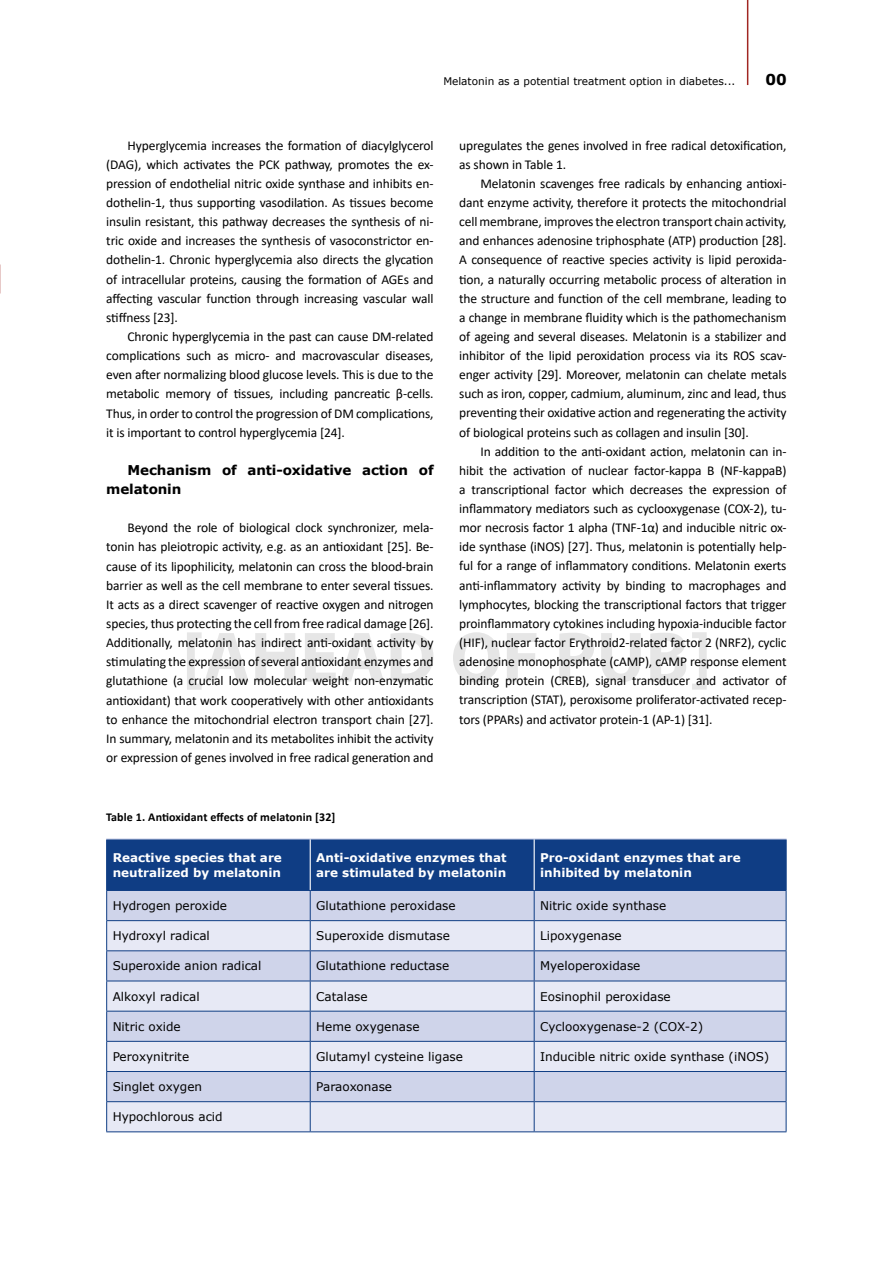
<style>
.page{position:relative;width:893px;height:1263px;background:#fff}
.page>*{position:absolute;margin:0;border:0;box-sizing:border-box;transform-origin:0 0}
.t1{font:700 72px "Myriad Pro";color:#000}
.t2{font:700 15px "Verdana";color:#000}
.t3{font:13.5px/19.2px "Calibri";letter-spacing:-.01em;color:#000;text-align:justify}
.t4{font:700 13.5px/19.2px "Verdana";letter-spacing:-.01em;color:#000}
.t5{font:12px "Verdana";color:#000}
.t6{font:700 12px/14.4px "Verdana";color:#fff}
.t7{font:700 12px "Calibri";letter-spacing:.01em;color:#000}
.t8{font:10.5px "Verdana";color:#000}
</style>
<div class="page">
<hr style="left:747px;top:0;width:1px;height:85px;background:#a02621">
<svg style="left:107px;top:981px;width:679px;height:150px;background:#dbdeef"></svg>
<hr style="left:106px;top:838px;width:204px;height:1px;background:#cfd4ea">
<hr style="left:310px;top:838px;width:224px;height:1px;background:#cfd4ea">
<hr style="left:534px;top:838px;width:253px;height:1px;background:#cfd4ea">
<svg style="left:106px;top:839px;width:681px;height:141px;background:#8a9ec5"></svg>
<hr style="left:106px;top:980px;width:204px;height:1px;background:#0f3d84">
<hr style="left:106px;top:981px;width:1px;height:30px;background:#0f3d84">
<hr style="left:310px;top:980px;width:224px;height:1px;background:#0f3d84">
<hr style="left:310px;top:981px;width:1px;height:30px;background:#0f3d84">
<hr style="left:534px;top:980px;width:252px;height:1px;background:#0f3d84">
<hr style="left:534px;top:981px;width:1px;height:30px;background:#0f3d84">
<hr style="left:786px;top:981px;width:1px;height:30px;background:#0f3d84">
<hr style="left:106px;top:1011px;width:204px;height:1px;background:#0f3d84">
<hr style="left:106px;top:1011px;width:1px;height:30px;background:#0f3d84">
<hr style="left:310px;top:1011px;width:224px;height:1px;background:#0f3d84">
<hr style="left:310px;top:1011px;width:1px;height:30px;background:#0f3d84">
<hr style="left:534px;top:1011px;width:252px;height:1px;background:#0f3d84">
<hr style="left:534px;top:1011px;width:1px;height:30px;background:#0f3d84">
<hr style="left:786px;top:1011px;width:1px;height:30px;background:#0f3d84">
<hr style="left:106px;top:1041px;width:204px;height:1px;background:#0f3d84">
<hr style="left:310px;top:1041px;width:224px;height:1px;background:#0f3d84">
<hr style="left:534px;top:1041px;width:252px;height:1px;background:#0f3d84">
<hr style="left:106px;top:1071px;width:204px;height:1px;background:#0f3d84">
<hr style="left:310px;top:1071px;width:224px;height:1px;background:#0f3d84">
<hr style="left:534px;top:1071px;width:252px;height:1px;background:#0f3d84">
<hr style="left:106px;top:1101px;width:204px;height:1px;background:#0f3d84">
<svg style="left:106px;top:1042px;width:1px;height:89px"></svg>
<hr style="left:310px;top:1101px;width:224px;height:1px;background:#0f3d84">
<svg style="left:310px;top:1042px;width:1px;height:89px"></svg>
<hr style="left:534px;top:1101px;width:252px;height:1px;background:#0f3d84">
<svg style="left:534px;top:1042px;width:1px;height:89px"></svg>
<svg style="left:786px;top:1042px;width:1px;height:89px"></svg>
<hr style="left:106px;top:1131px;width:204px;height:1px;background:#0f3d84">
<hr style="left:310px;top:1131px;width:224px;height:1px;background:#0f3d84">
<hr style="left:534px;top:1131px;width:252px;height:1px;background:#0f3d84">
<p class="t8" style="left:443px;top:74px;width:294px">Melatonin as a potential treatment option in diabetes...</p>
<p class="t2" style="left:765px;top:69px;width:23px">00</p>
<p class="t3" style="left:459px;top:135px;width:329px">upregulates the genes involved in free radical detoxification, as shown in Table 1.</p>
<p class="t3" style="left:459px;top:173px;width:329px;text-indent:21px">Melatonin scavenges free radicals by enhancing antioxi&shy;dant enzyme activity, therefore it protects the mitochondrial cell membrane, improves the electron transport chain activity, and enhances adenosine triphosphate (ATP) production [28].<br>A consequence of reactive species activity is lipid peroxida&shy;tion, a naturally occurring metabolic process of alteration in the structure and function of the cell membrane, leading to a change in membrane fluidity which is the pathomechanism of ageing and several diseases. Melatonin is a stabilizer and inhibitor of the lipid peroxidation process via its ROS scav&shy;enger activity [29]. Moreover, melatonin can chelate metals such as iron, copper, cadmium, aluminum, zinc and lead, thus preventing their oxidative action and regenerating the activity of biological proteins such as collagen and insulin [30].</p>
<p class="t3" style="left:459px;top:441px;width:329px;text-indent:21px">In addition to the anti-oxidant action, melatonin can in&shy;hibit the activation of nuclear factor-kappa B (NF-kappaB) a transcriptional factor which decreases the expression of inflammatory mediators such as cyclooxygenase (COX-2), tu&shy;mor necrosis factor 1 alpha (TNF-1α) and inducible nitric ox&shy;ide synthase (iNOS) [27]. Thus, melatonin is potentially help&shy;ful for a range of inflammatory conditions. Melatonin exerts anti-inflammatory activity by binding to macrophages and lymphocytes, blocking the transcriptional factors that trigger proinflammatory cytokines including hypoxia-inducible factor (HIF), nuclear factor Erythroid2-related factor 2 (NRF2), cyclic adenosine monophosphate (cAMP), cAMP response element binding protein (CREB), signal transducer and activator of transcription (STAT), peroxisome proliferator-activated recep&shy;tors (PPARs) and activator protein-1 (AP-1) [31].</p>
<p class="t3" style="left:106px;top:135px;width:329px;text-indent:21px">Hyperglycemia increases the formation of diacylglycerol (DAG), which activates the PCK pathway, promotes the ex&shy;pression of endothelial nitric oxide synthase and inhibits en&shy;dothelin-1, thus supporting vasodilation. As tissues become insulin resistant, this pathway decreases the synthesis of ni&shy;tric oxide and increases the synthesis of vasoconstrictor en&shy;dothelin-1. Chronic hyperglycemia also directs the glycation of intracellular proteins, causing the formation of AGEs and affecting vascular function through increasing vascular wall stiffness [23].</p>
<p class="t3" style="left:106px;top:327px;width:329px;text-indent:21px">Chronic hyperglycemia in the past can cause DM-related complications such as micro- and macrovascular diseases, even after normalizing blood glucose levels. This is due to the metabolic memory of tissues, including pancreatic β-cells.<br>Thus, in order to control the progression of DM complications, it is important to control hyperglycemia [24].</p>
<p class="t4" style="left:106px;top:460px;width:329px;text-indent:21px">Mechanism of anti-oxidative action of melatonin</p>
<p class="t3" style="left:106px;top:518px;width:329px;text-indent:21px">Beyond the role of biological clock synchronizer, mela&shy;tonin has pleiotropic activity, e.g. as an antioxidant [25]. Be&shy;cause of its lipophilicity, melatonin can cross the blood-brain barrier as well as the cell membrane to enter several tissues.<br>It acts as a direct scavenger of reactive oxygen and nitrogen species, thus protecting the cell from free radical damage [26].<br>Additionally, melatonin has indirect anti-oxidant activity by stimulating the expression of several antioxidant enzymes and glutathione (a crucial low molecular weight non-enzymatic antioxidant) that work cooperatively with other antioxidants to enhance the mitochondrial electron transport chain [27].<br>In summary, melatonin and its metabolites inhibit the activity or expression of genes involved in free radical generation and</p>
<h1 class="t1" style="left:182px;top:610px;width:531px">[AHEAD OF PUB]</h1>
<p class="t7" style="left:106px;top:808px;width:231px">Table 1. Antioxidant effects of melatonin [32]</p>
<p class="t6" style="left:113px;top:850px;width:171px">Reactive species that are neutralized by melatonin</p>
<p class="t6" style="left:316px;top:850px;width:192px">Anti-oxidative enzymes that are stimulated by melatonin</p>
<p class="t6" style="left:540px;top:850px;width:202px">Pro-oxidant enzymes that are inhibited by melatonin</p>
<p class="t5" style="left:113px;top:897px;width:116px">Hydrogen peroxide</p>
<p class="t5" style="left:316px;top:897px;width:141px">Glutathione peroxidase</p>
<p class="t5" style="left:540px;top:897px;width:128px">Nitric oxide synthase</p>
<p class="t5" style="left:113px;top:928px;width:99px">Hydroxyl radical</p>
<p class="t5" style="left:316px;top:928px;width:135px">Superoxide dismutase</p>
<p class="t5" style="left:540px;top:928px;width:83px">Lipoxygenase</p>
<p class="t5" style="left:113px;top:958px;width:150px">Superoxide anion radical</p>
<p class="t5" style="left:316px;top:958px;width:134px">Glutathione reductase</p>
<p class="t5" style="left:540px;top:958px;width:102px">Myeloperoxidase</p>
<p class="t5" style="left:113px;top:988px;width:89px">Alkoxyl radical</p>
<p class="t5" style="left:316px;top:988px;width:53px">Catalase</p>
<p class="t5" style="left:540px;top:988px;width:132px">Eosinophil peroxidase</p>
<p class="t5" style="left:113px;top:1018px;width:70px">Nitric oxide</p>
<p class="t5" style="left:316px;top:1018px;width:105px">Heme oxygenase</p>
<p class="t5" style="left:540px;top:1018px;width:165px">Cyclooxygenase-2 (COX-2)</p>
<p class="t5" style="left:113px;top:1048px;width:78px">Peroxynitrite</p>
<p class="t5" style="left:316px;top:1048px;width:148px">Glutamyl cysteine ligase</p>
<p class="t5" style="left:540px;top:1048px;width:231px">Inducible nitric oxide synthase (iNOS)</p>
<p class="t5" style="left:113px;top:1078px;width:91px">Singlet oxygen</p>
<p class="t5" style="left:316px;top:1078px;width:77px">Paraoxonase</p>
<p class="t5" style="left:113px;top:1109px;width:112px">Hypochlorous acid</p>
</div>
